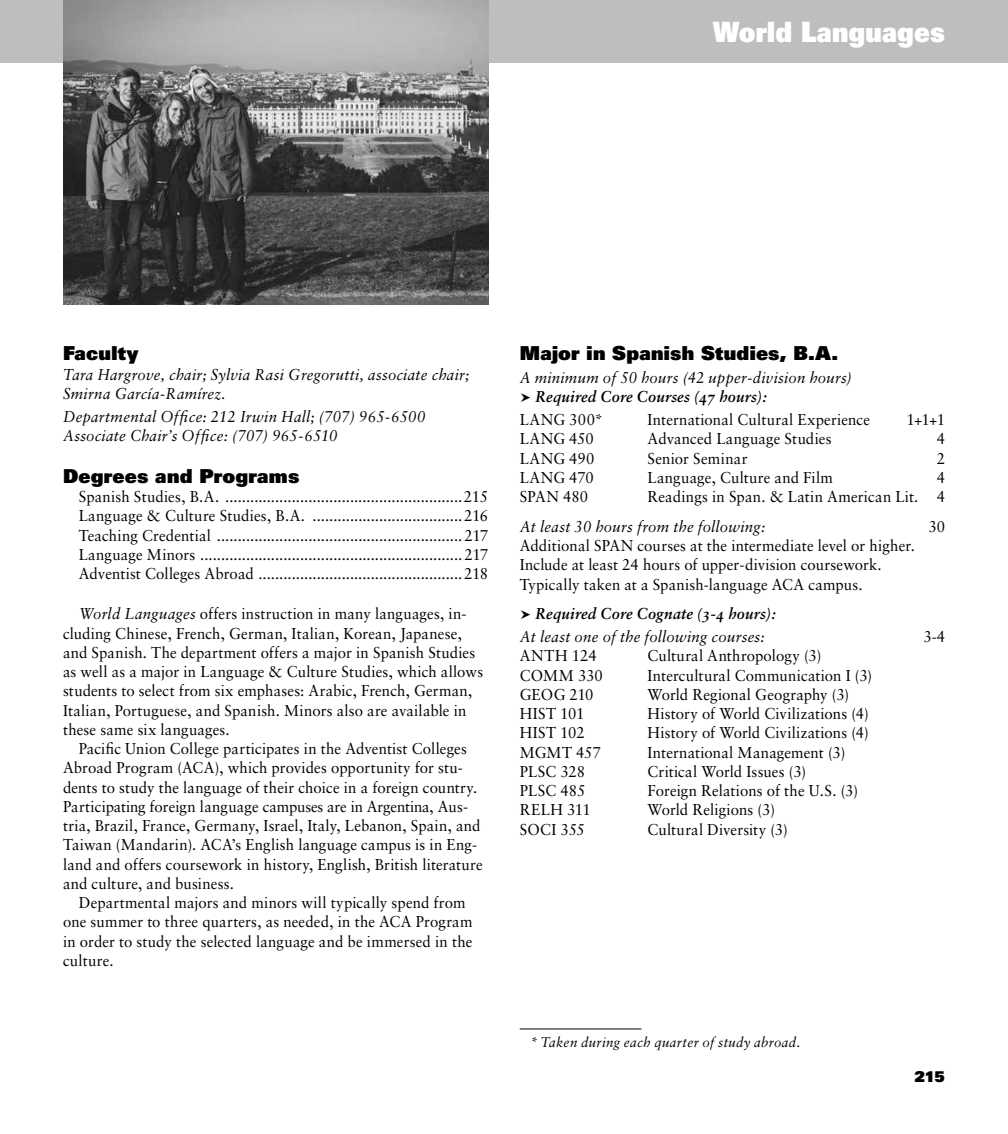
<style>
.page{position:relative;width:1008px;height:1134px;background:#fff}
.page>*{position:absolute;margin:0;border:0;box-sizing:border-box;transform-origin:0 0}
.t1{font:28px "Univers LT Std X Black";letter-spacing:.01em;color:#fff;scale:.9 1}
.t2{font:19.25px "Univers LT Std X Black";letter-spacing:.015em;color:#000}
.t3{font:15.75px/19.2px "Sabon LT Std";letter-spacing:.01em;color:#000;scale:.95 1}
.t4{font:italic 15.75px/19.2px "Sabon LT Std";letter-spacing:.015em;color:#000;scale:.95 1}
.t5{font:15.75px "Sabon Bold Italic Os F";letter-spacing:.01em;color:#000;scale:.95 1}
.t6{font:14.88px "Univers LT Std X Black";color:#000}
.t7{font:italic 14px "Sabon LT Std";letter-spacing:.025em;color:#000;scale:.95 1}
.s1{font-style:italic}
</style>
<div class="page">
<div style="left:0;top:0;width:1008px;height:63px;background:#bcbec0"></div>
<img style="left:63px;top:0;width:425px;height:304px">
<hr style="left:520px;top:1029px;width:121px;height:1px;background:#000">
<h1 class="t1" style="left:713px;top:14px;width:259px">World Languages</h1>
<p class="t2" style="left:63px;top:341px;width:77px">Faculty</p>
<p class="t4" style="left:63px;top:365px;width:429px">Tara Hargrove, chair; Sylvia Rasi Gregorutti, associate chair;<br>Smirna García-Ramírez.</p>
<p class="t4" style="left:63px;top:407px;width:383px">Departmental Office: 212 Irwin Hall; (707) 965-6500<br>Associate Chair’s Office: (707) 965-6510</p>
<p class="t2" style="left:63px;top:463px;width:238px">Degrees and Programs</p>
<p class="t3" style="left:79px;top:487px;width:433px;text-align:justify">Spanish Studies, B.A. .........................................................215<br>Language &amp; Culture Studies, B.A. ....................................216<br>Teaching Credential ........................................................... 217<br>Language Minors ............................................................... 217<br>Adventist Colleges Abroad .................................................218</p>
<p class="t3" style="left:63px;top:604px;width:444px;text-indent:16px"><span class="s1">World Languages</span> offers instruction in many languages, in&shy;cluding Chinese, French, German, Italian, Korean, Japanese, and Spanish. The department offers a major in Spanish Studies as well as a major in Language &amp; Culture Studies, which allows students to select from six emphases: Arabic, French, German, Italian, Portuguese, and Spanish. Minors also are available in these same six languages.</p>
<p class="t3" style="left:63px;top:739px;width:443px;text-indent:16px">Pacific Union College participates in the Adventist Colleges Abroad Program (ACA), which provides opportunity for stu&shy;dents to study the language of their choice in a foreign country.<br>Participating foreign language campuses are in Argentina, Aus&shy;tria, Brazil, France, Germany, Israel, Italy, Lebanon, Spain, and Taiwan (Mandarin). ACA’s English language campus is in Eng&shy;land and offers coursework in history, English, British literature and culture, and business.</p>
<p class="t3" style="left:63px;top:893px;width:433px;text-indent:16px">Departmental majors and minors will typically spend from one summer to three quarters, as needed, in the ACA Program in order to study the selected language and be immersed in the culture.</p>
<p class="t2" style="left:520px;top:341px;width:320px">Major in Spanish Studies, B.A.</p>
<p class="t4" style="left:520px;top:368px;width:351px">A minimum of 50 hours (42 upper-division hours)</p>
<p class="t5" style="left:536px;top:387px;width:245px">Required Core Courses (47 hours):</p>
<p class="t3" style="left:520px;top:410px;width:89px">LANG 300*</p>
<p class="t3" style="left:647px;top:410px;width:236px">International Cultural Experience</p>
<p class="t3" style="left:907px;top:410px;width:42px">1+1+1</p>
<p class="t3" style="left:520px;top:429px;width:79px">LANG 450</p>
<p class="t3" style="left:647px;top:429px;width:195px">Advanced Language Studies</p>
<p class="t3" style="left:937px;top:429px;width:10px">4</p>
<p class="t3" style="left:520px;top:448px;width:80px">LANG 490</p>
<p class="t3" style="left:647px;top:448px;width:107px">Senior Seminar</p>
<p class="t3" style="left:937px;top:448px;width:10px">2</p>
<p class="t3" style="left:520px;top:468px;width:79px">LANG 470</p>
<p class="t3" style="left:647px;top:468px;width:197px">Language, Culture and Film</p>
<p class="t3" style="left:937px;top:468px;width:10px">4</p>
<p class="t3" style="left:520px;top:487px;width:74px">SPAN 480</p>
<p class="t3" style="left:647px;top:487px;width:315px">Readings in Span. &amp; Latin American Lit. 4</p>
<p class="t4" style="left:520px;top:517px;width:260px">At least 30 hours from the following:</p>
<p class="t3" style="left:928px;top:517px;width:19px">30</p>
<p class="t3" style="left:520px;top:536px;width:418px">Additional SPAN courses at the intermediate level or higher.<br>Include at least 24 hours of upper-division coursework.<br>Typically taken at a Spanish-language ACA campus.</p>
<p class="t5" style="left:536px;top:604px;width:254px">Required Core Cognate (3-4 hours):</p>
<p class="t4" style="left:520px;top:627px;width:259px">At least one of the following courses:</p>
<p class="t3" style="left:923px;top:627px;width:24px">3-4</p>
<p class="t3" style="left:520px;top:646px;width:83px">ANTH 124</p>
<p class="t3" style="left:647px;top:646px;width:185px">Cultural Anthropology (3)</p>
<p class="t3" style="left:520px;top:665px;width:89px">COMM 330</p>
<p class="t3" style="left:647px;top:665px;width:238px">Intercultural Communication I (3)</p>
<p class="t3" style="left:520px;top:685px;width:79px">GEOG 210</p>
<p class="t3" style="left:647px;top:685px;width:214px">World Regional Geography (3)</p>
<p class="t3" style="left:520px;top:704px;width:70px">HIST 101</p>
<p class="t3" style="left:647px;top:704px;width:235px">History of World Civilizations (4)</p>
<p class="t3" style="left:520px;top:723px;width:70px">HIST 102</p>
<p class="t3" style="left:647px;top:723px;width:235px">History of World Civilizations (4)</p>
<p class="t3" style="left:520px;top:742px;width:87px">MGMT 457</p>
<p class="t3" style="left:647px;top:742px;width:210px">International Management (3)</p>
<p class="t3" style="left:520px;top:762px;width:70px">PLSC 328</p>
<p class="t3" style="left:647px;top:762px;width:169px">Critical World Issues (3)</p>
<p class="t3" style="left:520px;top:781px;width:71px">PLSC 485</p>
<p class="t3" style="left:647px;top:781px;width:223px">Foreign Relations of the U.S. (3)</p>
<p class="t3" style="left:520px;top:800px;width:76px">RELH 311</p>
<p class="t3" style="left:647px;top:800px;width:136px">World Religions (3)</p>
<p class="t3" style="left:520px;top:819px;width:70px">SOCI 355</p>
<p class="t3" style="left:647px;top:819px;width:149px">Cultural Diversity (3)</p>
<p class="t7" style="left:530px;top:1034px;width:286px">* Taken during each quarter of study abroad.</p>
<p class="t6" style="left:915px;top:1066px;width:32px">215</p>
</div>
